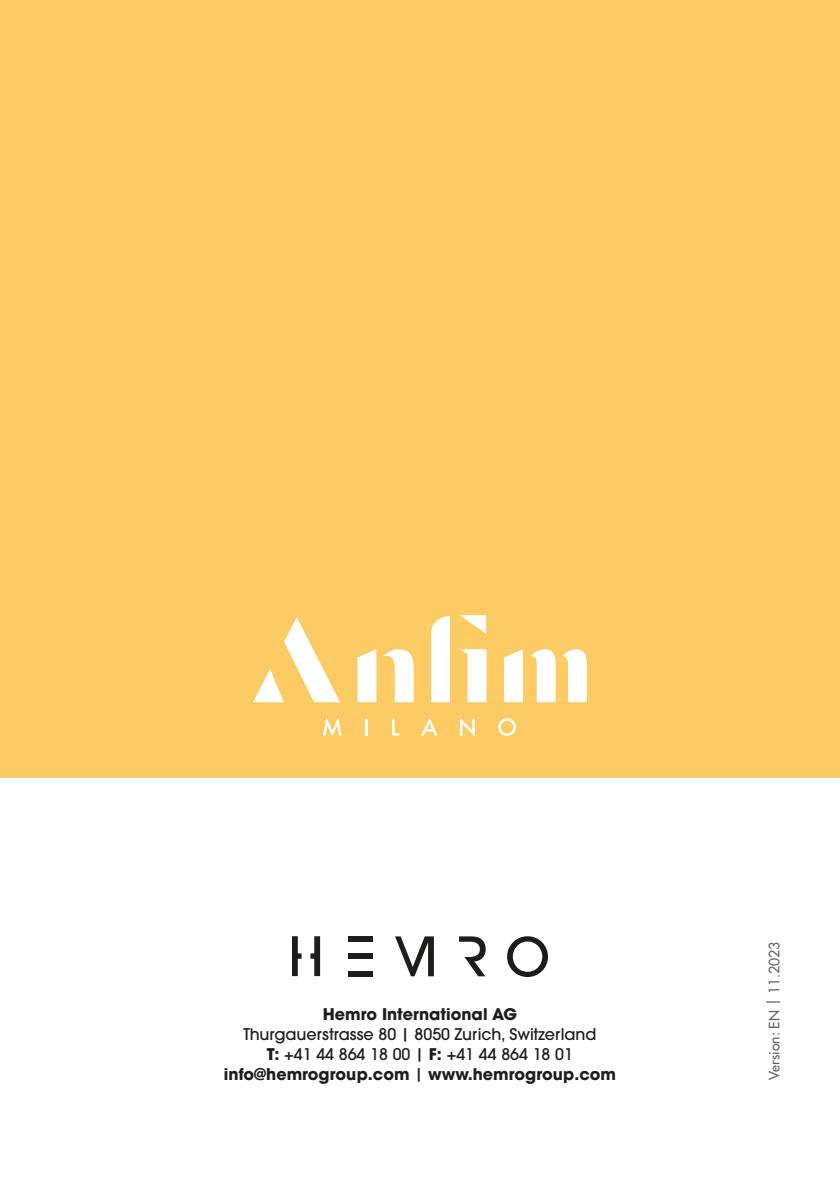
<style>
.page{position:relative;width:840px;height:1191px;background:#fff}
.page>*{position:absolute;margin:0;border:0;box-sizing:border-box;transform-origin:0 0}
.t1{font:500 16px/20px "ITC Avant Garde Pro";color:#1d1d1b;text-align:center}
.t2{font:700 16px "ITC Avant Garde Pro";color:#1d1d1b}
.t3{font:500 14px "Futura LT Pro";color:#646463}
.s1{font-weight:700}
</style>
<div class="page">
<div style="left:0;top:0;width:839px;height:778px;background:#fdcb64"></div>
<svg style="left:323px;top:717px;width:18px;height:19px"></svg>
<svg style="left:365px;top:719px;width:2px;height:16px"></svg>
<svg style="left:392px;top:718px;width:7px;height:17px"></svg>
<svg style="left:421px;top:717px;width:16px;height:18px"></svg>
<svg style="left:459px;top:717px;width:15px;height:19px"></svg>
<svg style="left:498px;top:718px;width:17px;height:18px"></svg>
<svg style="left:253px;top:617px;width:87px;height:85px"></svg>
<svg style="left:357px;top:649px;width:56px;height:53px"></svg>
<svg style="left:431px;top:615px;width:55px;height:87px"></svg>
<svg style="left:504px;top:649px;width:82px;height:53px"></svg>
<svg style="left:507px;top:936px;width:40px;height:41px"></svg>
<svg style="left:459px;top:936px;width:26px;height:40px"></svg>
<svg style="left:395px;top:936px;width:38px;height:40px"></svg>
<div style="left:348px;top:953px;width:24px;height:5px;background:#1d1d1b"></div>
<div style="left:348px;top:971px;width:24px;height:5px;background:#1d1d1b"></div>
<div style="left:348px;top:936px;width:24px;height:5px;background:#1d1d1b"></div>
<svg style="left:310px;top:936px;width:10px;height:40px"></svg>
<svg style="left:292px;top:936px;width:9px;height:40px"></svg>
<p class="t2" style="left:322px;top:1003px;width:196px">Hemro International AG</p>
<p class="t1" style="left:224px;top:1023px;width:393px">Thurgauerstrasse 80 | 8050 Zurich, Switzerland<br><span class="s1">T:</span> +41 44 864 18 00 | <span class="s1">F:</span> +41 44 864 18 01 <span class="s1">info@hemrogroup.com</span> | <span class="s1">www.hemrogroup.com</span></p>
<p class="t3" style="left:763px;top:1079px;width:140px;rotate:-90deg">Version: EN | 11.2023</p>
</div>
